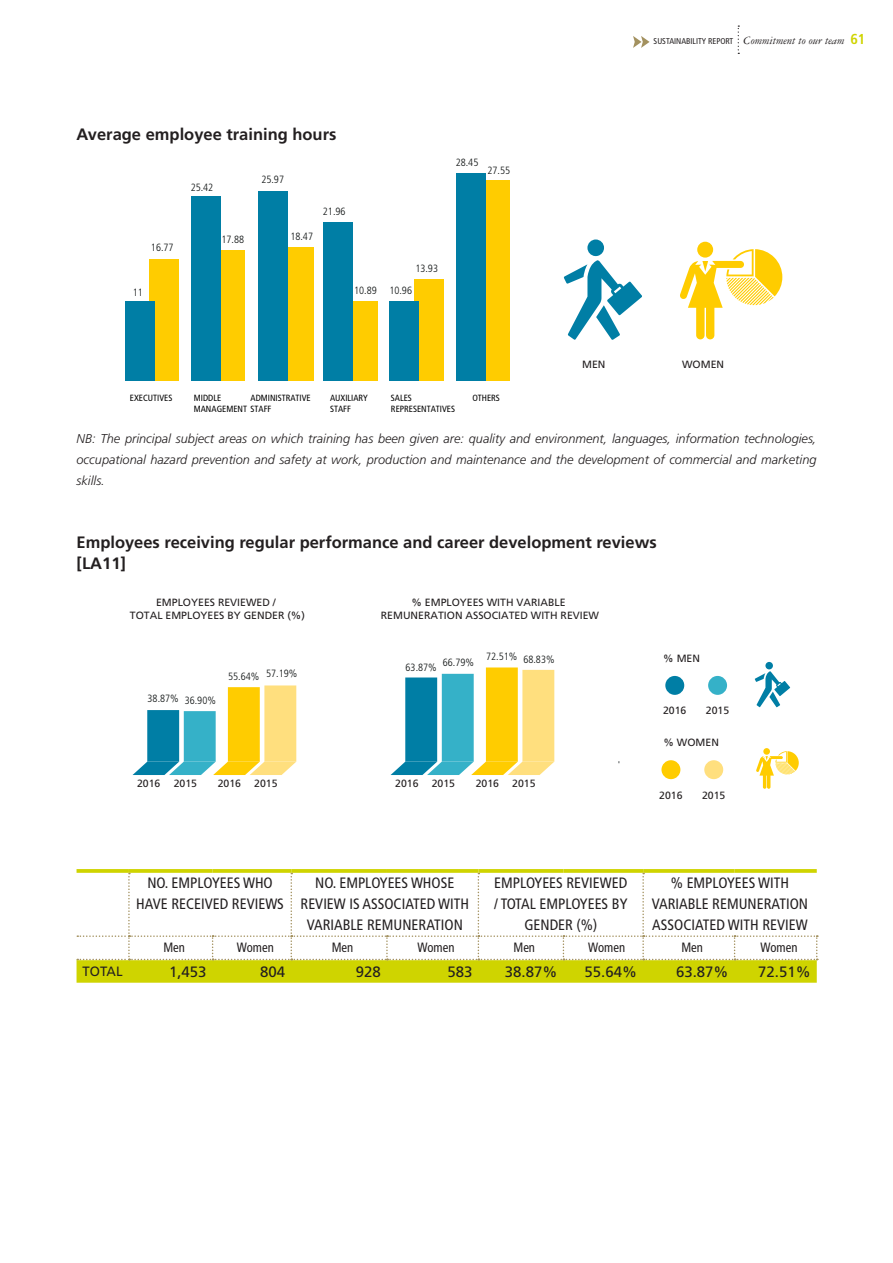
<style>
.page{position:relative;width:893px;height:1263px;background:#fff}
.page>*{position:absolute;margin:0;border:0;box-sizing:border-box;transform-origin:0 0}
.TITULO_2_y_TITULO_TA{font:700 16.5px "Frutiger LT Std";color:#231f20}
.t1{font:condensed 15px/21px "Frutiger LT Std";color:#231f20;text-align:center}
.t2{font:15px "Frutiger LT Std";color:#231f20}
.t3{font:condensed 13.5px "Frutiger LT Std";color:#231f20;scale:.94 1}
.t4{font:13.5px "Frutiger LT Std";color:#231f20}
.t5{font:italic 300 12.75px/21px "Frutiger LT Std";color:#231f20;text-align:justify}
.t6{font:10.5px/12.6px "Frutiger LT Std";color:#231f20;text-align:center}
.t7{font:300 condensed 10.5px "Frutiger LT Std";color:#0f1313}
.t8{font:condensed 9px/10.8px "Frutiger LT Std";color:#000001}
.t9{font:condensed 8.4px "Frutiger LT Std";color:#231f20}
.s1{font-family:"Garamond Three";font-style:italic;font-stretch:normal;font-size:12px}
.s2{font-weight:700;font-size:14.4px;color:#cfd400}
</style>
<div class="page">
<svg style="left:633px;top:36px;width:17px;height:12px"></svg>
<svg style="left:738px;top:26px;width:1px;height:28px"></svg>
<svg style="left:77px;top:869px;width:52px;height:4px"></svg>
<svg style="left:129px;top:869px;width:84px;height:4px"></svg>
<svg style="left:213px;top:869px;width:78px;height:4px"></svg>
<svg style="left:291px;top:869px;width:96px;height:4px"></svg>
<svg style="left:387px;top:869px;width:91px;height:4px"></svg>
<svg style="left:478px;top:869px;width:85px;height:4px"></svg>
<svg style="left:563px;top:869px;width:80px;height:4px"></svg>
<svg style="left:643px;top:869px;width:92px;height:4px"></svg>
<svg style="left:735px;top:869px;width:82px;height:4px"></svg>
<svg style="left:77px;top:873px;width:741px;height:110px"></svg>
<div style="left:414px;top:279px;width:30px;height:102px;background:#fc0"></div>
<div style="left:348px;top:301px;width:29px;height:80px;background:#fc0"></div>
<div style="left:215px;top:251px;width:30px;height:130px;background:#fc0"></div>
<div style="left:389px;top:301px;width:30px;height:80px;background:#007ea5"></div>
<div style="left:323px;top:222px;width:30px;height:159px;background:#007ea5"></div>
<div style="left:191px;top:197px;width:29px;height:184px;background:#007ea5"></div>
<div style="left:480px;top:181px;width:30px;height:200px;background:#fc0"></div>
<div style="left:284px;top:247px;width:30px;height:134px;background:#fc0"></div>
<div style="left:149px;top:260px;width:30px;height:121px;background:#fc0"></div>
<div style="left:456px;top:173px;width:29px;height:208px;background:#007ea5"></div>
<div style="left:125px;top:301px;width:30px;height:80px;background:#007ea5"></div>
<div style="left:258px;top:191px;width:30px;height:190px;background:#007ea5"></div>
<svg style="left:564px;top:239px;width:78px;height:101px"></svg>
<svg style="left:680px;top:242px;width:102px;height:97px"></svg>
<svg style="left:133px;top:685px;width:163px;height:90px"></svg>
<svg style="left:391px;top:667px;width:163px;height:108px"></svg>
<svg style="left:755px;top:662px;width:35px;height:45px"></svg>
<svg style="left:756px;top:748px;width:43px;height:41px"></svg>
<div style="left:661px;top:760px;width:19px;height:19px;background:#fc0;border-radius:50%"></div>
<div style="left:704px;top:760px;width:19px;height:19px;background:#ffdf7e;border-radius:50%"></div>
<div style="left:665px;top:676px;width:19px;height:19px;background:#007ea5;border-radius:50%"></div>
<div style="left:708px;top:676px;width:19px;height:19px;background:#35b1c8;border-radius:50%"></div>
<p class="TITULO_2_y_TITULO_TA" style="left:77px;top:125px;width:261px">Average employee training hours</p>
<p class="t7" style="left:151px;top:241px;width:24px">16.77</p>
<p class="t7" style="left:133px;top:286px;width:12px">11</p>
<p class="t7" style="left:191px;top:182px;width:24px">25.42</p>
<p class="t7" style="left:261px;top:174px;width:24px">25.97</p>
<p class="t7" style="left:222px;top:234px;width:24px">17.88</p>
<p class="t7" style="left:290px;top:230px;width:24px">18.47</p>
<p class="t7" style="left:323px;top:206px;width:24px">21.96</p>
<p class="t7" style="left:415px;top:263px;width:24px">13.93</p>
<p class="t7" style="left:354px;top:284px;width:59px">10.89 10.96</p>
<p class="t7" style="left:456px;top:157px;width:24px">28.45</p>
<p class="t7" style="left:487px;top:164px;width:24px">27.55</p>
<p class="t8" style="left:130px;top:393px;width:44px">EXECUTIVES</p>
<p class="t8" style="left:194px;top:393px;width:79px">MIDDLE<br>MANAGEMENT STAFF</p>
<p class="t8" style="left:251px;top:393px;width:62px">ADMINISTRATIVE</p>
<p class="t8" style="left:330px;top:393px;width:39px">AUXILIARY<br>STAFF</p>
<p class="t8" style="left:391px;top:393px;width:22px">SALES</p>
<p class="t8" style="left:472px;top:393px;width:29px">OTHERS</p>
<p class="t8" style="left:391px;top:403px;width:66px">REPRESENTATIVES</p>
<p class="t9" style="left:654px;top:37px;width:213px">SUSTAINABILITY REPORT <span class="s1">Commitment to our team</span> <span class="s2">61</span></p>
<p class="t6" style="left:582px;top:358px;width:25px">MEN</p>
<p class="t6" style="left:682px;top:358px;width:44px">WOMEN</p>
<p class="t5" style="left:77px;top:428px;width:741px">NB: The principal subject areas on which training has been given are: quality and environment, languages, information technologies, occupational hazard prevention and safety at work, production and maintenance and the development of commercial and marketing skills.</p>
<p class="TITULO_2_y_TITULO_TA" style="left:77px;top:533px;width:582px">Employees receiving regular performance and career development reviews</p>
<p class="TITULO_2_y_TITULO_TA" style="left:77px;top:554px;width:51px">[LA11]</p>
<p class="t6" style="left:130px;top:596px;width:177px">EMPLOYEES REVIEWED /<br>TOTAL EMPLOYEES BY GENDER (%)</p>
<p class="t6" style="left:381px;top:596px;width:220px">% EMPLOYEES WITH VARIABLE<br>REMUNERATION ASSOCIATED WITH REVIEW</p>
<p class="t7" style="left:148px;top:693px;width:33px">38.87%</p>
<p class="t7" style="left:185px;top:694px;width:33px">36.90%</p>
<p class="t7" style="left:228px;top:671px;width:33px">55.64%</p>
<p class="t7" style="left:266px;top:668px;width:33px">57.19%</p>
<p class="t6" style="left:137px;top:777px;width:25px">2016</p>
<p class="t6" style="left:174px;top:777px;width:25px">2015</p>
<p class="t6" style="left:218px;top:777px;width:25px">2016</p>
<p class="t6" style="left:254px;top:777px;width:25px">2015</p>
<p class="t7" style="left:443px;top:657px;width:33px">66.79%</p>
<p class="t7" style="left:406px;top:661px;width:33px">63.87%</p>
<p class="t7" style="left:486px;top:650px;width:33px">72.51%</p>
<p class="t7" style="left:523px;top:653px;width:33px">68.83%</p>
<p class="t6" style="left:395px;top:777px;width:25px">2016</p>
<p class="t6" style="left:432px;top:777px;width:25px">2015</p>
<p class="t6" style="left:476px;top:777px;width:25px">2016</p>
<p class="t6" style="left:512px;top:777px;width:25px">2015</p>
<p class="t6" style="left:663px;top:652px;width:38px">% MEN</p>
<p class="t6" style="left:663px;top:704px;width:25px">2016</p>
<p class="t6" style="left:706px;top:704px;width:25px">2015</p>
<p class="t6" style="left:663px;top:736px;width:57px">% WOMEN</p>
<p class="t6" style="left:659px;top:789px;width:25px">2016</p>
<p class="t6" style="left:702px;top:789px;width:25px">2015</p>
<p class="t1" style="left:136px;top:872px;width:149px">NO. EMPLOYEES WHO<br>HAVE RECEIVED REVIEWS</p>
<p class="t1" style="left:301px;top:872px;width:170px">NO. EMPLOYEES WHOSE<br>REVIEW IS ASSOCIATED WITH<br>VARIABLE REMUNERATION</p>
<p class="t1" style="left:494px;top:872px;width:135px">EMPLOYEES REVIEWED / TOTAL EMPLOYEES BY<br>GENDER (%)</p>
<p class="t1" style="left:652px;top:872px;width:158px">% EMPLOYEES WITH<br>VARIABLE REMUNERATION<br>ASSOCIATED WITH REVIEW</p>
<p class="t3" style="left:163px;top:940px;width:25px">Men</p>
<p class="t3" style="left:237px;top:940px;width:41px">Women</p>
<p class="t3" style="left:332px;top:940px;width:25px">Men</p>
<p class="t3" style="left:418px;top:940px;width:41px">Women</p>
<p class="t3" style="left:513px;top:940px;width:25px">Men</p>
<p class="t3" style="left:588px;top:940px;width:41px">Women</p>
<p class="t3" style="left:681px;top:940px;width:25px">Men</p>
<p class="t3" style="left:761px;top:940px;width:41px">Women</p>
<p class="t4" style="left:83px;top:963px;width:42px">TOTAL</p>
<p class="t2" style="left:169px;top:963px;width:39px">1,453</p>
<p class="t2" style="left:260px;top:963px;width:27px">804</p>
<p class="t2" style="left:356px;top:963px;width:27px">928</p>
<p class="t2" style="left:447px;top:963px;width:27px">583</p>
<p class="t2" style="left:505px;top:963px;width:54px">38.87%</p>
<p class="t2" style="left:585px;top:963px;width:54px">55.64%</p>
<p class="t2" style="left:676px;top:963px;width:54px">63.87%</p>
<p class="t2" style="left:758px;top:963px;width:54px">72.51%</p>
</div>
